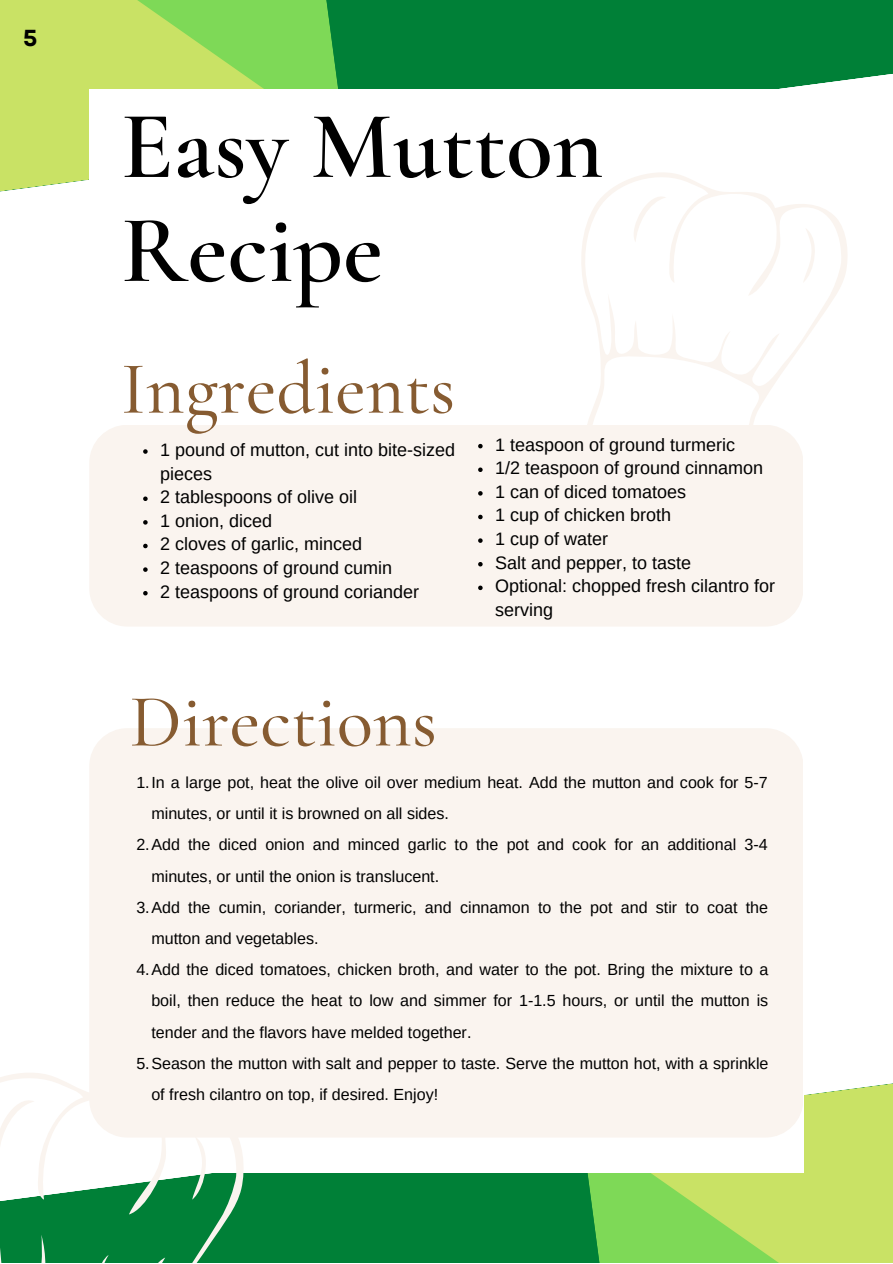
<style>
.page{position:relative;width:893px;height:1264px;background:#fff}
.page>*{position:absolute;margin:0;border:0;box-sizing:border-box;transform-origin:0 0}
.t1{font:600 96.45px/103.9px "Cormorant Garamond";color:#000}
.t2{font:500 75px "Cormorant Garamond";color:#865b31}
.t3{font:700 23.1px "Garet";color:#000}
.t4{font:18px/23.5px "Arimo";color:#000}
.t5{font:16.05px "Arimo";color:#000}
</style>
<div class="page">
<div style="left:246px;top:1173px;width:335px;height:89px;background:#008037"></div>
<div style="left:345px;top:0;width:547px;height:89px;background:#008037"></div>
<svg style="left:581px;top:1083px;width:311px;height:179px;background:#addc63"></svg>
<svg style="left:0;top:0;width:345px;height:192px;background:#aedd61"></svg>
<div style="left:89px;top:89px;width:714px;height:1083px;background:#fff"></div>
<div style="left:89px;top:728px;width:714px;height:409px;background:#faf4ef;border-radius:38px"></div>
<div style="left:89px;top:425px;width:714px;height:201px;background:#faf4ef;border-radius:38px"></div>
<svg style="left:581px;top:172px;width:266px;height:285px"></svg>
<svg style="left:0;top:1073px;width:246px;height:189px"></svg>
<svg style="left:143px;top:449px;width:5px;height:5px"></svg>
<svg style="left:143px;top:496px;width:5px;height:5px"></svg>
<svg style="left:143px;top:520px;width:5px;height:4px"></svg>
<svg style="left:143px;top:543px;width:5px;height:5px"></svg>
<svg style="left:143px;top:567px;width:5px;height:5px"></svg>
<svg style="left:143px;top:591px;width:5px;height:4px"></svg>
<svg style="left:478px;top:444px;width:4px;height:4px"></svg>
<svg style="left:478px;top:467px;width:4px;height:5px"></svg>
<svg style="left:478px;top:491px;width:4px;height:4px"></svg>
<svg style="left:478px;top:514px;width:4px;height:5px"></svg>
<svg style="left:478px;top:538px;width:4px;height:5px"></svg>
<svg style="left:478px;top:562px;width:4px;height:4px"></svg>
<svg style="left:478px;top:585px;width:4px;height:5px"></svg>
<h3 class="t3" style="left:23px;top:21px;width:16px">5</h3>
<h1 class="t1" style="left:121px;top:94px;width:484px">Easy Mutton<br>Recipe</h1>
<h2 class="t2" style="left:121px;top:343px;width:336px">Ingredients</h2>
<p class="t4" style="left:160px;top:438px;width:296px">1 pound of mutton, cut into bite-sized pieces<br>2 tablespoons of olive oil<br>1 onion, diced<br>2 cloves of garlic, minced<br>2 teaspoons of ground cumin<br>2 teaspoons of ground coriander</p>
<h2 class="t2" style="left:130px;top:676px;width:309px">Directions</h2>
<p class="t4" style="left:495px;top:432px;width:281px">1 teaspoon of ground turmeric<br>1/2 teaspoon of ground cinnamon<br>1 can of diced tomatoes<br>1 cup of chicken broth<br>1 cup of water<br>Salt and pepper, to taste<br>Optional: chopped fresh cilantro for serving</p>
<p class="t5" style="left:136px;top:773px;width:633px">1.In a large pot, heat the olive oil over medium heat. Add the mutton and cook for 5-7</p>
<p class="t5" style="left:151px;top:804px;width:299px">minutes, or until it is browned on all sides.</p>
<p class="t5" style="left:136px;top:836px;width:632px">2.Add the diced onion and minced garlic to the pot and cook for an additional 3-4</p>
<p class="t5" style="left:151px;top:867px;width:289px">minutes, or until the onion is translucent.</p>
<p class="t5" style="left:136px;top:898px;width:633px">3.Add the cumin, coriander, turmeric, and cinnamon to the pot and stir to coat the</p>
<p class="t5" style="left:151px;top:929px;width:169px">mutton and vegetables.</p>
<p class="t5" style="left:136px;top:960px;width:633px">4.Add the diced tomatoes, chicken broth, and water to the pot. Bring the mixture to a</p>
<p class="t5" style="left:151px;top:991px;width:618px">boil, then reduce the heat to low and simmer for 1-1.5 hours, or until the mutton is</p>
<p class="t5" style="left:151px;top:1023px;width:321px">tender and the flavors have melded together.</p>
<p class="t5" style="left:136px;top:1054px;width:633px">5.Season the mutton with salt and pepper to taste. Serve the mutton hot, with a sprinkle</p>
<p class="t5" style="left:151px;top:1085px;width:288px">of fresh cilantro on top, if desired. Enjoy!</p>
</div>
